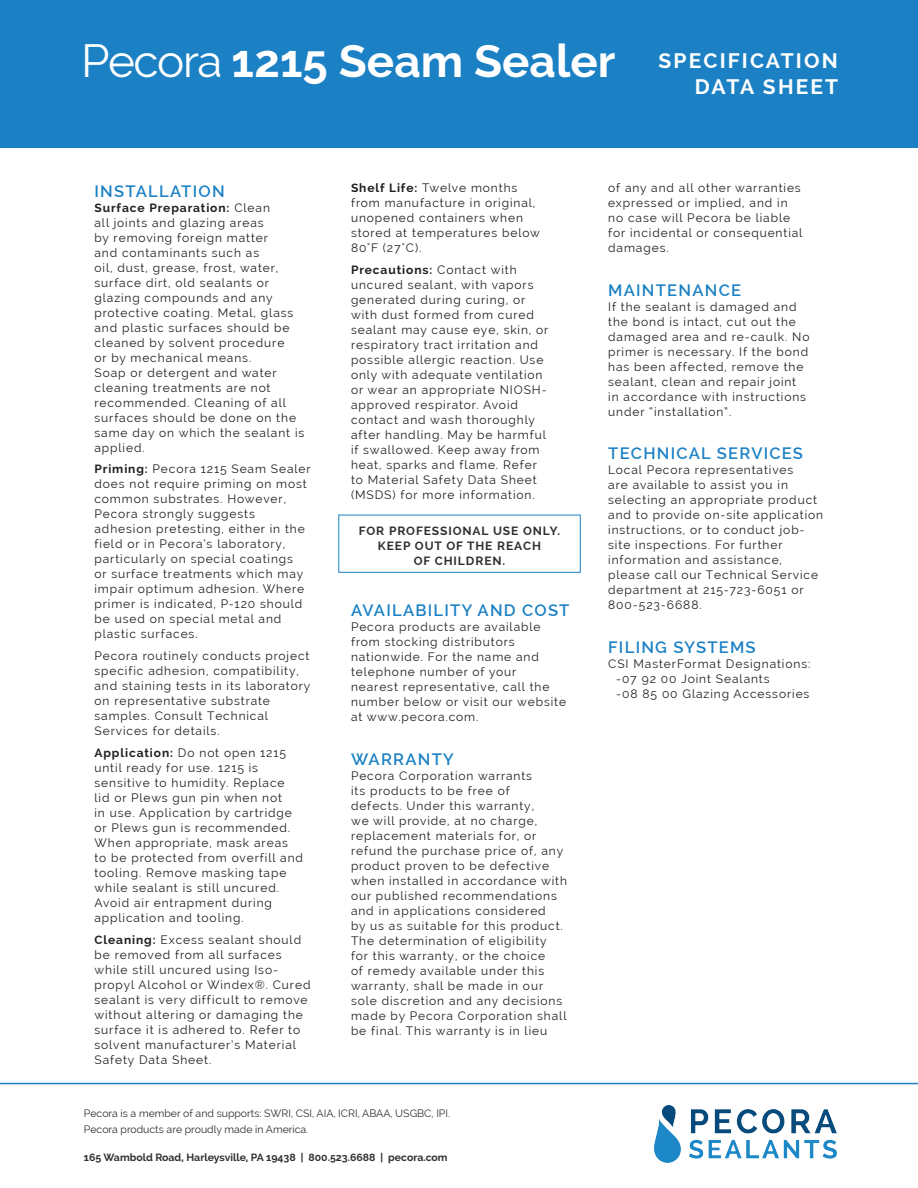
<style>
.page{position:relative;width:918px;height:1188px;background:#fff}
.page>*{position:absolute;margin:0;border:0;box-sizing:border-box;transform-origin:0 0}
.t1{font:700 45.75px "Raleway";color:#fff}
.t2{font:700 21px/25.2px "Raleway";letter-spacing:.1em;color:#fff;text-align:right}
.t3{font:600 16.5px "Raleway";letter-spacing:.075em;color:#1b81c4}
.t4{font:12px/15px "Raleway";letter-spacing:.075em;color:#231f20}
.t5{font:700 12px/15px "Raleway";letter-spacing:.075em;color:#2e2f2e;text-align:center}
.t6{font:10.5px/15.9px "Raleway";color:#2e2f2e}
.t7{font:700 10.5px "Raleway";color:#2e2f2e}
.s1{font-weight:400}
.s2{font-weight:700}
</style>
<div class="page">
<div style="left:0;top:0;width:918px;height:148px;background:#1b81c4"></div>
<div style="left:338px;top:515px;width:243px;height:58px;border:1px solid #1b81c4"></div>
<hr style="left:0;top:1083px;width:918px;height:1px;background:#1b81c4">
<img style="left:654px;top:1106px;width:182px;height:57px">
<h1 class="t1" style="left:81px;top:35px;width:536px"><span class="s1">Pecora</span> 1215 Seam Sealer</h1>
<h2 class="t2" style="left:659px;top:48px;width:181px">SPECIFICATION<br>DATA SHEET</h2>
<h3 class="t3" style="left:94px;top:181px;width:132px">INSTALLATION</h3>
<p class="t4" style="left:94px;top:200px;width:211px"><span class="s2">Surface Preparation:</span> Clean<br>all joints and glazing areas<br>by removing foreign matter<br>and contaminants such as<br>oil, dust, grease, frost, water, surface dirt, old sealants or glazing compounds and any protective coating. Metal, glass and plastic surfaces should be cleaned by solvent procedure<br>or by mechanical means.<br>Soap or detergent and water cleaning treatments are not recommended. Cleaning of all surfaces should be done on the same day on which the sealant is applied.</p>
<p class="t4" style="left:94px;top:462px;width:218px"><span class="s2">Priming:</span> Pecora 1215 Seam Sealer does not require priming on most common substrates. However,<br>Pecora strongly suggests adhesion pretesting, either in the field or in Pecora’s laboratory, particularly on special coatings<br>or surface treatments which may impair optimum adhesion. Where primer is indicated, P-120 should be used on special metal and plastic surfaces.</p>
<p class="t4" style="left:94px;top:648px;width:217px">Pecora routinely conducts project specific adhesion, compatibility, and staining tests in its laboratory on representative substrate samples. Consult Technical<br>Services for details.</p>
<p class="t4" style="left:94px;top:745px;width:210px"><span class="s2">Application:</span> Do not open 1215 until ready for use. 1215 is sensitive to humidity. Replace<br>lid or Plews gun pin when not<br>in use. Application by cartridge or Plews gun is recommended.<br>When appropriate, mask areas<br>to be protected from overfill and tooling. Remove masking tape while sealant is still uncured.<br>Avoid air entrapment during application and tooling.</p>
<p class="t4" style="left:94px;top:932px;width:218px"><span class="s2">Cleaning:</span> Excess sealant should be removed from all surfaces while still uncured using Iso&shy;propyl Alcohol or Windex®. Cured sealant is very difficult to remove without altering or damaging the surface it is adhered to. Refer to solvent manufacturer’s Material<br>Safety Data Sheet.</p>
<p class="t4" style="left:351px;top:181px;width:191px"><span class="s2">Shelf Life:</span> Twelve months from manufacture in original, unopened containers when stored at temperatures below<br>80°F (27°C).</p>
<p class="t4" style="left:351px;top:262px;width:199px"><span class="s2">Precautions:</span> Contact with uncured sealant, with vapors generated during curing, or with dust formed from cured sealant may cause eye, skin, or respiratory tract irritation and possible allergic reaction. Use only with adequate ventilation or wear an appropriate NIOSH&shy;approved respirator. Avoid contact and wash thoroughly after handling. May be harmful if swallowed. Keep away from heat, sparks and flame. Refer to Material Safety Data Sheet (MSDS) for more information.</p>
<p class="t5" style="left:359px;top:523px;width:203px">FOR PROFESSIONAL USE ONLY.<br>KEEP OUT OF THE REACH<br>OF CHILDREN.</p>
<h3 class="t3" style="left:351px;top:601px;width:220px">AVAILABILITY AND COST</h3>
<p class="t4" style="left:351px;top:619px;width:217px">Pecora products are available from stocking distributors nationwide. For the name and telephone number of your nearest representative, call the number below or visit our website at www.pecora.com.</p>
<h3 class="t3" style="left:351px;top:749px;width:104px">WARRANTY</h3>
<p class="t4" style="left:351px;top:768px;width:218px">Pecora Corporation warrants<br>its products to be free of<br>defects. Under this warranty,<br>we will provide, at no charge, replacement materials for, or refund the purchase price of, any product proven to be defective when installed in accordance with our published recommendations and in applications considered<br>by us as suitable for this product.<br>The determination of eligibility<br>for this warranty, or the choice<br>of remedy available under this warranty, shall be made in our sole discretion and any decisions made by Pecora Corporation shall be final. This warranty is in lieu</p>
<p class="t6" style="left:84px;top:1105px;width:368px">Pecora is a member of and supports: SWRI, CSI, AIA, ICRI, ABAA, USGBC, IPI.<br>Pecora products are proudly made in America.</p>
<p class="t7" style="left:84px;top:1152px;width:365px">165 Wambold Road, Harleysville, PA 19438 | 800.523.6688 | pecora.com</p>
<p class="t4" style="left:608px;top:181px;width:196px">of any and all other warranties expressed or implied, and in no case will Pecora be liable for incidental or consequential damages.</p>
<h3 class="t3" style="left:608px;top:281px;width:134px">MAINTENANCE</h3>
<p class="t4" style="left:608px;top:299px;width:203px">If the sealant is damaged and the bond is intact, cut out the damaged area and re-caulk. No primer is necessary. If the bond has been affected, remove the sealant, clean and repair joint in accordance with instructions under “installation”.</p>
<h3 class="t3" style="left:608px;top:444px;width:196px">TECHNICAL SERVICES</h3>
<p class="t4" style="left:608px;top:463px;width:216px">Local Pecora representatives<br>are available to assist you in selecting an appropriate product and to provide on-site application instructions, or to conduct job&shy;site inspections. For further information and assistance, please call our Technical Service department at 215-723-6051 or<br>800-523-6688.</p>
<h3 class="t3" style="left:608px;top:638px;width:149px">FILING SYSTEMS</h3>
<p class="t4" style="left:616px;top:656px;width:196px;text-indent:-8px">CSI MasterFormat Designations: -07 92 00 Joint Sealants<br>-08 85 00 Glazing Accessories</p>
</div>
